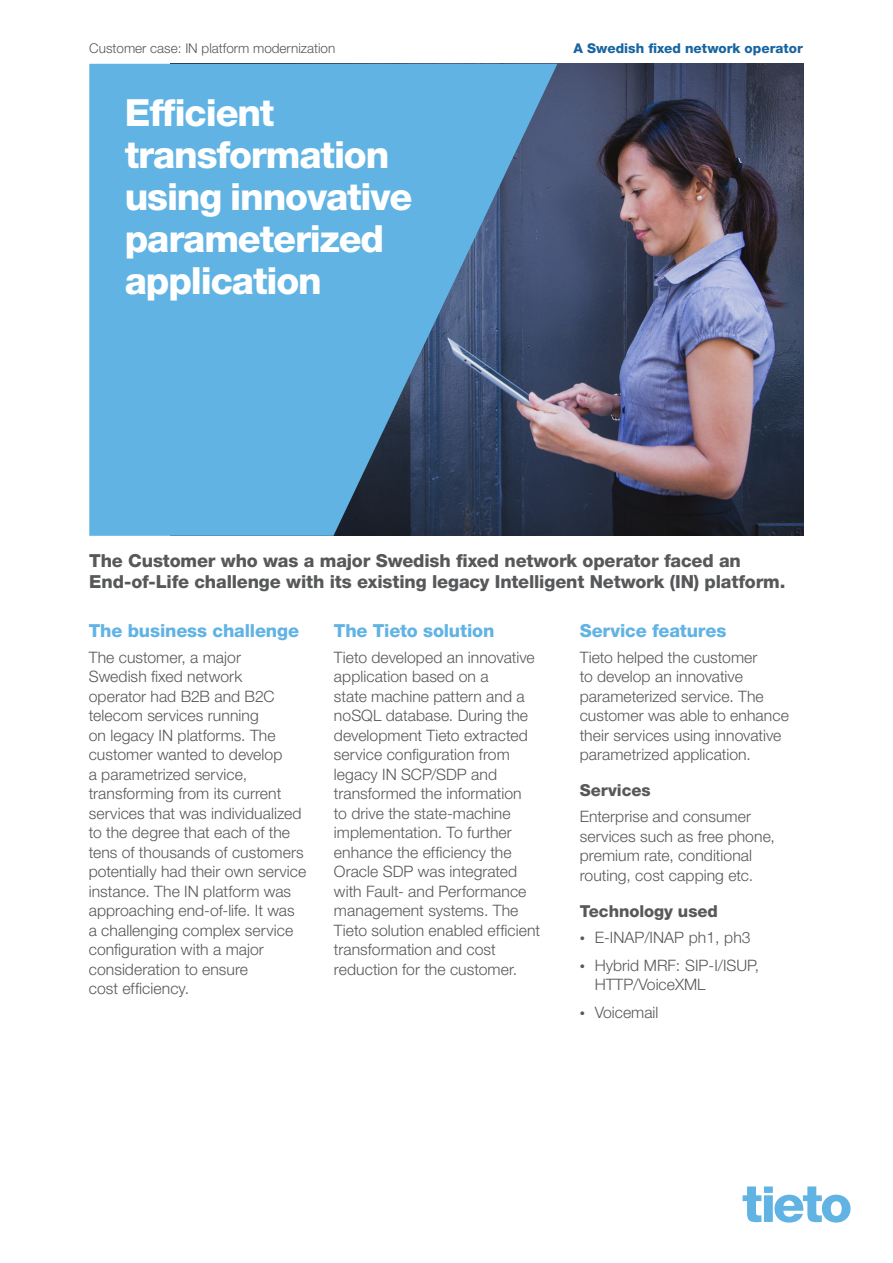
<style>
.page{position:relative;width:893px;height:1263px;background:#fff}
.page>*{position:absolute;margin:0;border:0;box-sizing:border-box;transform-origin:0 0}
._04_Cover_headline_B{font:800 37.5px/42px "Helvetica Neue LT Std";letter-spacing:-.03em;color:#fff}
.t1{font:800 18px/21px "Helvetica Neue LT Std";letter-spacing:-.01em;color:#57585a}
.t2{font:800 18px "Helvetica Neue LT Std";letter-spacing:-.01em;color:#61b3e4}
.t3{font:800 16.5px "Helvetica Neue LT Std";letter-spacing:-.005em;color:#57585a}
.t4{font:300 15.75px/19.5px "Helvetica Neue LT Std";letter-spacing:.005em;color:#57585a}
.Header_normal{font:300 13.5px "Helvetica Neue LT Std";color:#57585a}
.t5{font:800 13.5px "Helvetica Neue LT Std";color:#1765a0}
.s1{font-size:10.5px}
</style>
<div class="page">
<svg style="left:743px;top:1186px;width:107px;height:36px"></svg>
<img style="left:557px;top:64px;width:247px;height:472px">
<svg style="left:89px;top:64px;width:468px;height:472px;background:#589bc7"></svg>
<p class="Header_normal" style="left:89px;top:40px;width:248px">Customer case: IN platform modernization</p>
<p class="t5" style="left:574px;top:40px;width:231px">A Swedish fixed network operator</p>
<p class="_04_Cover_headline_B" style="left:125px;top:92px;width:289px">Efficient transformation using innovative parameterized application</p>
<p class="t1" style="left:89px;top:550px;width:698px">The Customer who was a major Swedish fixed network operator faced an<br>End-of-Life challenge with its existing legacy Intelligent Network (IN) platform.</p>
<p class="t2" style="left:89px;top:620px;width:212px">The business challenge</p>
<p class="t4" style="left:89px;top:647px;width:219px">The customer, a major<br>Swedish fixed network<br>operator had B2B and B2C telecom services running<br>on legacy IN platforms. The customer wanted to develop<br>a parametrized service, transforming from its current services that was individualized to the degree that each of the tens of thousands of customers potentially had their own service instance. The IN platform was approaching end-of-life. It was a challenging complex service configuration with a major consideration to ensure<br>cost efficiency.</p>
<p class="t2" style="left:580px;top:620px;width:148px">Service features</p>
<p class="t4" style="left:580px;top:647px;width:211px">Tieto helped the customer<br>to develop an innovative parameterized service. The customer was able to enhance their services using innovative parametrized application.</p>
<p class="t3" style="left:580px;top:780px;width:72px">Services</p>
<p class="t4" style="left:580px;top:806px;width:197px">Enterprise and consumer services such as free phone, premium rate, conditional routing, cost capping etc.</p>
<p class="t3" style="left:580px;top:901px;width:140px">Technology used</p>
<p class="t4" style="left:580px;top:927px;width:172px"><span class="s1">•</span> E-INAP/INAP ph1, ph3</p>
<p class="t4" style="left:595px;top:955px;width:166px;text-indent:-15px"><span class="s1">•</span> Hybrid MRF: SIP-I/ISUP,<br>HTTP/VoiceXML</p>
<p class="t4" style="left:580px;top:1003px;width:80px"><span class="s1">•</span> Voicemail</p>
<p class="t2" style="left:334px;top:620px;width:162px">The Tieto solution</p>
<p class="t4" style="left:334px;top:647px;width:208px">Tieto developed an innovative application based on a<br>state machine pattern and a noSQL database. During the development Tieto extracted service configuration from legacy IN SCP/SDP and transformed the information<br>to drive the state-machine implementation. To further enhance the efficiency the<br>Oracle SDP was integrated with Fault- and Performance management systems. The<br>Tieto solution enabled efficient transformation and cost reduction for the customer.</p>
</div>
